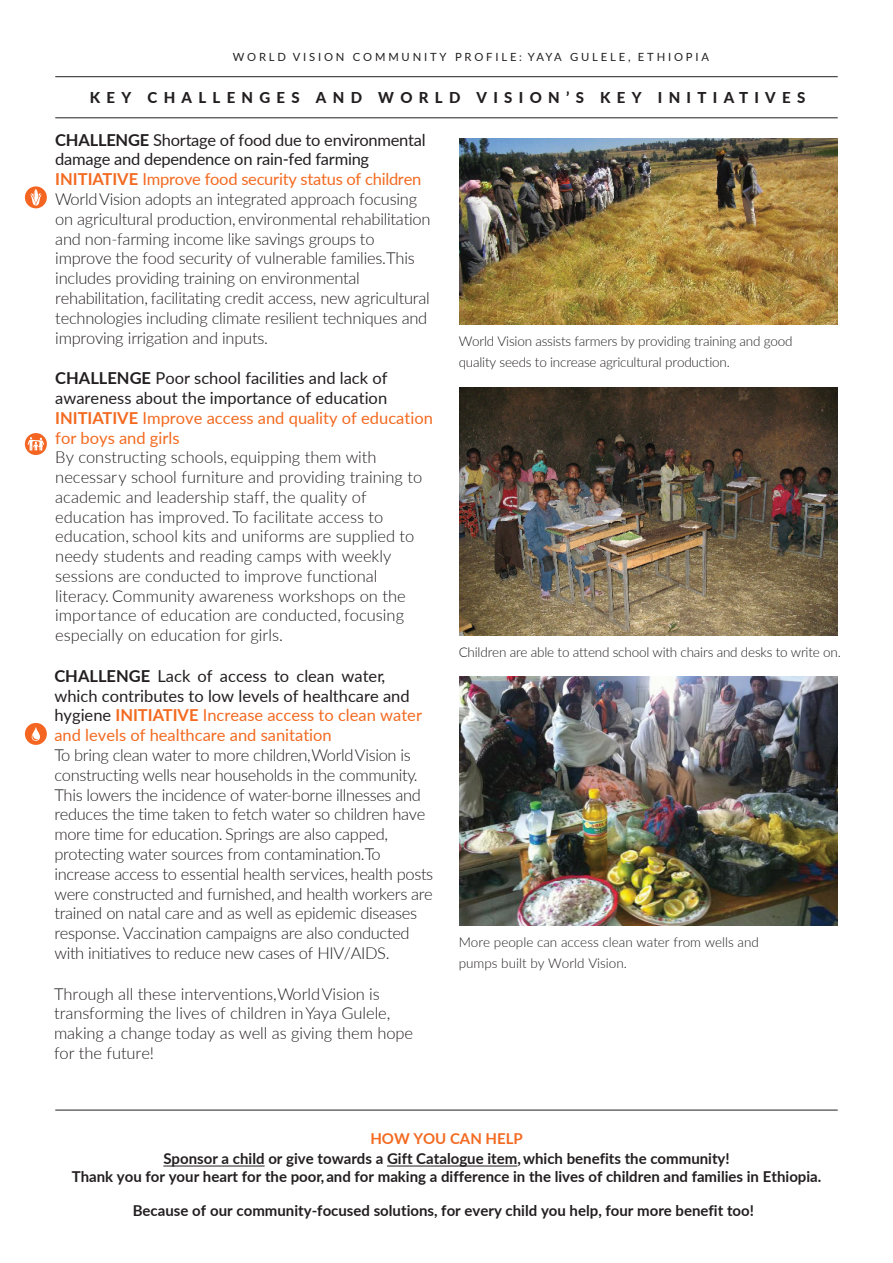
<style>
.page{position:relative;width:893px;height:1263px;background:#fff}
.page>*{position:absolute;margin:0;border:0;box-sizing:border-box;transform-origin:0 0}
.t1{font:300 16.5px/19.8px "Lato";letter-spacing:-.015em;color:#231f20}
.t2{font:16.5px/19.8px "Lato";color:#231f20}
.t3{font:700 15px/18.9px "Lato";color:#231f20;text-align:center}
.t4{font:800 15px "Lato";letter-spacing:.42em;color:#231f20}
.t5{font:700 15px "Lato";color:#f36a21}
.t6{font:300 13.5px/20.4px "Lato";letter-spacing:-.015em;color:#231f20}
.t7{font:11.25px "Lato";letter-spacing:.25em;color:#231f20}
.s1{font-weight:700}
.s2{font-weight:400}
.s3{font-weight:700;color:#f36a21}
.s4{font-weight:400;color:#f36a21}
.s5{color:#f36a21}
</style>
<div class="page">
<hr style="left:55px;top:117px;width:783px;height:1px;background:#231f20">
<hr style="left:55px;top:76px;width:783px;height:1px;background:#231f20">
<hr style="left:387px;top:1166px;width:130px;height:1px;background:#231f20">
<hr style="left:163px;top:1166px;width:102px;height:1px;background:#231f20">
<hr style="left:55px;top:1110px;width:783px;height:1px;background:#231f20">
<img style="left:460px;top:139px;width:378px;height:186px">
<img style="left:460px;top:387px;width:378px;height:248px">
<img style="left:460px;top:677px;width:378px;height:248px">
<div style="left:25px;top:723px;width:22px;height:22px;background:#f36521;border-radius:50%"></div>
<svg style="left:32px;top:727px;width:8px;height:14px"></svg>
<div style="left:25px;top:186px;width:22px;height:22px;background:#f36521;border-radius:50%"></div>
<svg style="left:30px;top:189px;width:12px;height:17px"></svg>
<svg style="left:25px;top:433px;width:22px;height:22px"></svg>
<svg style="left:28px;top:437px;width:16px;height:14px"></svg>
<p class="t7" style="left:233px;top:48px;width:478px">WORLD VISION COMMUNITY PROFILE: YAYA GULELE, ETHIOPIA</p>
<p class="t4" style="left:90px;top:86px;width:717px">KEY CHALLENGES AND WORLD VISION’S KEY INITIATIVES</p>
<p class="t1" style="left:55px;top:129px;width:377px"><span class="s1">CHALLENGE</span> <span class="s2">Shortage of food due to environmental damage and dependence on rain-fed farming </span><span class="s3">INITIATIVE</span> <span class="s4">Improve food security status of children </span>World Vision adopts an integrated approach focusing on agricultural production, environmental rehabilitation and non-farming income like savings groups to improve the food security of vulnerable families.This includes providing training on environmental rehabilitation, facilitating credit access, new agricultural technologies including climate resilient techniques and improving irrigation and inputs.</p>
<p class="t2" style="left:55px;top:368px;width:379px"><span class="s1">CHALLENGE</span> Poor school facilities and lack of awareness about the importance of education <span class="s3">INITIATIVE</span> <span class="s5">Improve access and quality of education for boys and girls</span></p>
<p class="t1" style="left:55px;top:447px;width:369px">By constructing schools, equipping them with necessary school furniture and providing training to academic and leadership staff, the quality of education has improved. To facilitate access to education, school kits and uniforms are supplied to needy students and reading camps with weekly sessions are conducted to improve functional literacy. Community awareness workshops on the importance of education are conducted, focusing especially on education for girls.</p>
<p class="t2" style="left:54px;top:665px;width:369px"><span class="s1">CHALLENGE</span> Lack of access to clean water, which contributes to low levels of healthcare and hygiene <span class="s3">INITIATIVE</span> <span class="s5">Increase access to clean water and levels of healthcare and sanitation</span></p>
<p class="t1" style="left:54px;top:744px;width:380px">To bring clean water to more children,World Vision is constructing wells near households in the community.<br>This lowers the incidence of water-borne illnesses and reduces the time taken to fetch water so children have more time for education. Springs are also capped, protecting water sources from contamination.To increase access to essential health services, health posts were constructed and furnished, and health workers are trained on natal care and as well as epidemic diseases response. Vaccination campaigns are also conducted with initiatives to reduce new cases of HIV/AIDS.</p>
<p class="t1" style="left:54px;top:983px;width:361px">Through all these interventions,World Vision is transforming the lives of children inYaya Gulele, making a change today as well as giving them hope for the future!</p>
<p class="t6" style="left:459px;top:331px;width:335px">World Vision assists farmers by providing training and good quality seeds to increase agricultural production.</p>
<p class="t6" style="left:459px;top:641px;width:384px">Children are able to attend school with chairs and desks to write on.</p>
<p class="t6" style="left:459px;top:931px;width:302px;line-height:21px">More people can access clean water from wells and pumps built by World Vision.</p>
<p class="t5" style="left:370px;top:1128px;width:154px">HOW YOU CAN HELP</p>
<p class="t3" style="left:72px;top:1148px;width:751px">Sponsor a child or give towards a Gift Catalogue item, which benefits the community!<br>Thank you for your heart for the poor, and for making a difference in the lives of children and families in Ethiopia.</p>
<p class="t3" style="left:133px;top:1200px;width:623px">Because of our community-focused solutions, for every child you help, four more benefit too!</p>
</div>
